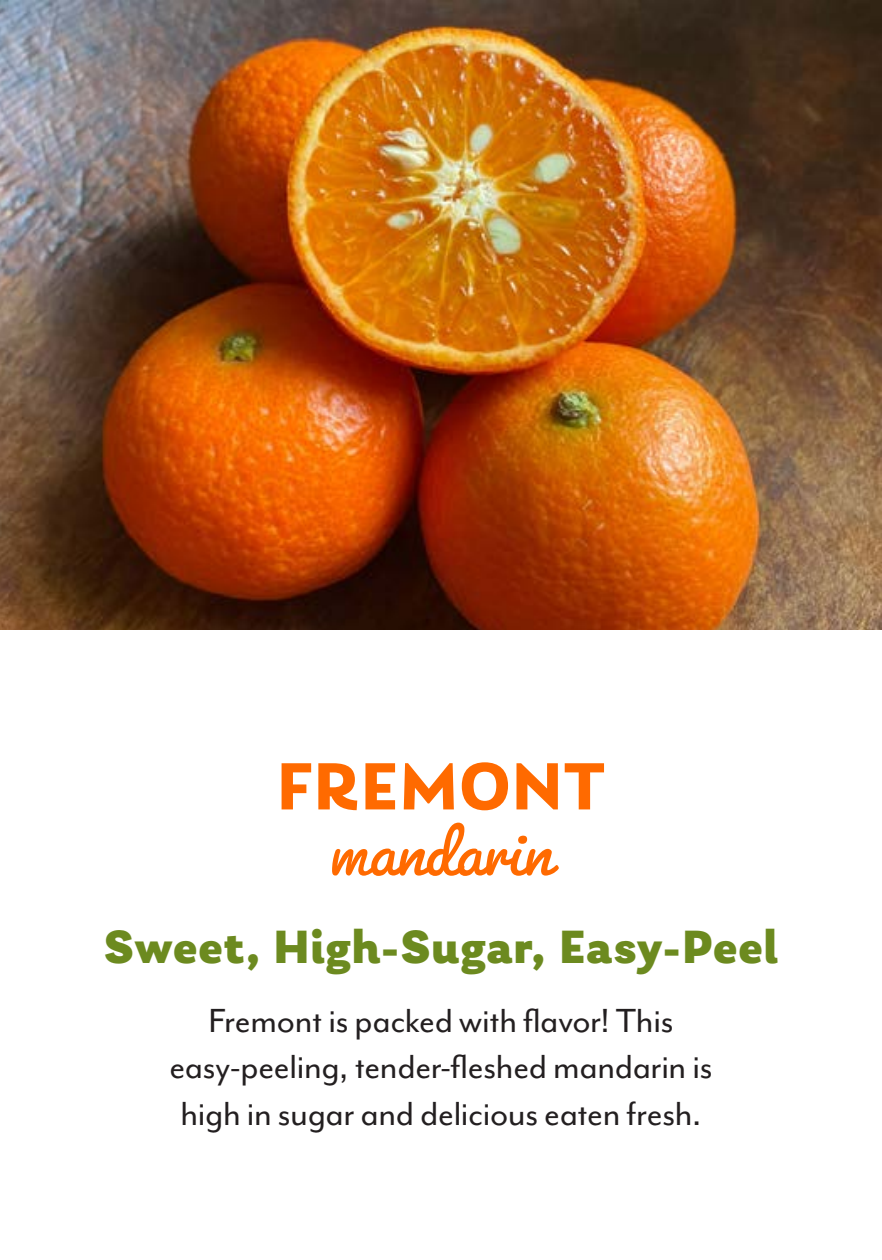
<style>
.page{position:relative;width:882px;height:1260px;background:#fff}
.page>*{position:absolute;margin:0;border:0;box-sizing:border-box;transform-origin:0 0}
.Citrus_Name{font:80.5px "Pacifico";letter-spacing:-.01em;color:#ff6a00}
.Citrus_Name-2{font:700 70px "Laca";letter-spacing:.015em;color:#ff6a00}
.Description{font:900 49px "Laca";letter-spacing:.02em;color:#6c8a1f}
.Paragraph{font:38.5px/46.2px "Mr Eaves Mod OT";letter-spacing:-.01em;color:#231f20;text-align:center}
</style>
<div class="page">
<img style="left:0;top:0;width:882px;height:630px">
<p class="Citrus_Name-2" style="left:277px;top:745px;width:330px">FREMONT</p>
<p class="Citrus_Name" style="left:329px;top:801px;width:226px">mandarin</p>
<p class="Description" style="left:104px;top:918px;width:676px">Sweet, High-Sugar, Easy-Peel</p>
<p class="Paragraph" style="left:169px;top:997px;width:545px">Fremont is packed with flavor! This easy-peeling, tender-fleshed mandarin is high in sugar and delicious eaten fresh.</p>
</div>
